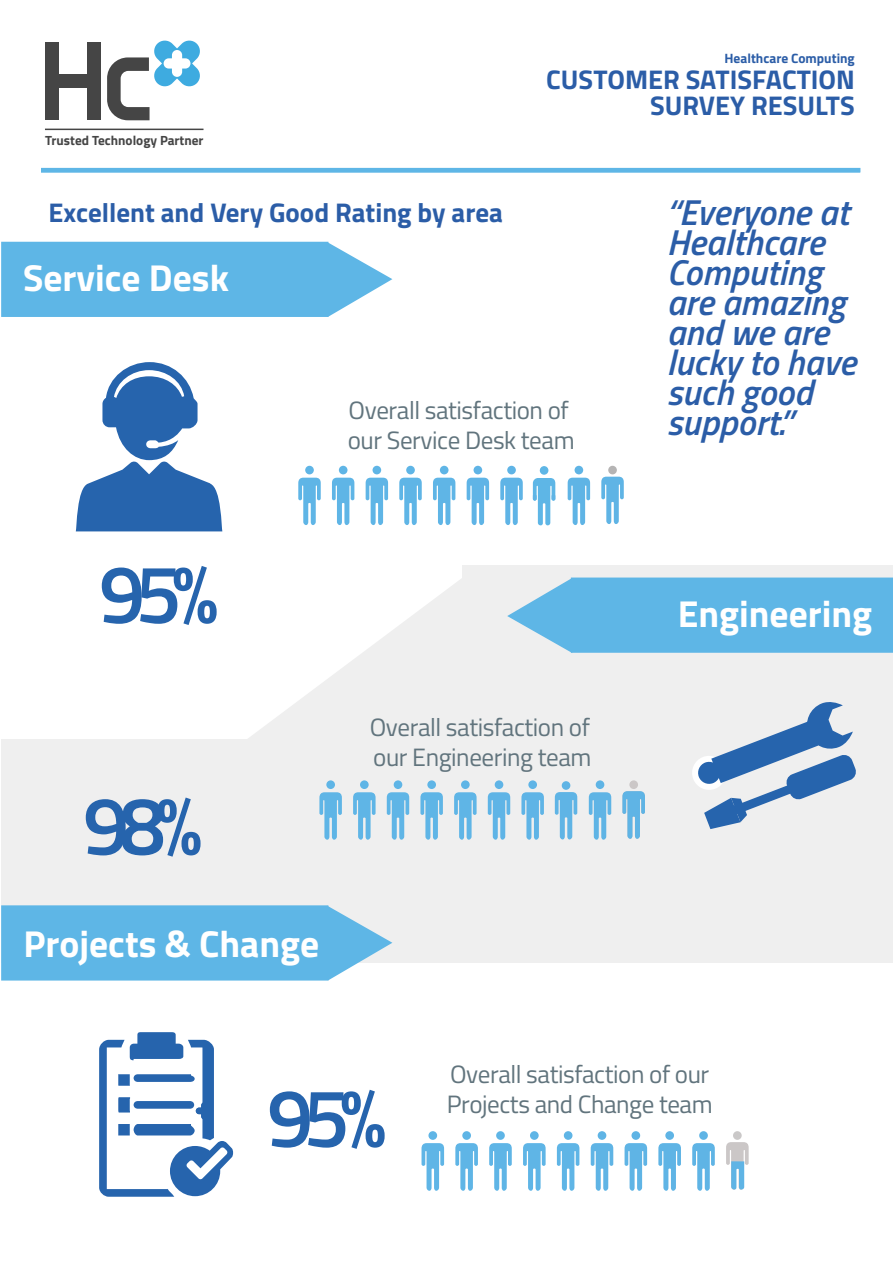
<style>
.page{position:relative;width:893px;height:1263px;background:#fff}
.page>*{position:absolute;margin:0;border:0;box-sizing:border-box;transform-origin:0 0}
.t1{font:600 82.5px "Titillium Web";color:#2664ad}
.t2{font:700 37.5px "Titillium Web";color:#fff}
.t3{font:italic 600 36px/30px "Titillium Web";color:#2b5da7}
.t4{font:700 27px/25.8px "Titillium Web";color:#2b5da7;text-align:right}
.t5{font:25.05px/30.2px "Titillium Web";letter-spacing:-.015em;color:#61747d}
.t6{font:700 13.5px "Titillium Web";color:#2b5da7}
.t7{font:700 13.35px "Titillium Web";color:#454545}
</style>
<div class="page">
<svg style="left:248px;top:578px;width:214px;height:161px"></svg>
<div style="left:462px;top:565px;width:431px;height:398px;background:#efefef"></div>
<div style="left:2px;top:739px;width:538px;height:224px;background:#efefef"></div>
<hr style="left:41px;top:168px;width:819px;height:4px;background:#5eb6e6">
<svg style="left:298px;top:478px;width:23px;height:47px"></svg>
<div style="left:305px;top:466px;width:9px;height:8px;background:#5fb5e6;border-radius:50%"></div>
<svg style="left:332px;top:478px;width:22px;height:47px"></svg>
<div style="left:339px;top:466px;width:8px;height:8px;background:#5fb5e6;border-radius:50%"></div>
<svg style="left:366px;top:478px;width:22px;height:47px"></svg>
<div style="left:373px;top:466px;width:8px;height:8px;background:#5fb5e6;border-radius:50%"></div>
<svg style="left:399px;top:478px;width:23px;height:47px"></svg>
<div style="left:406px;top:466px;width:9px;height:8px;background:#5fb5e6;border-radius:50%"></div>
<svg style="left:433px;top:478px;width:22px;height:47px"></svg>
<div style="left:440px;top:466px;width:8px;height:8px;background:#5fb5e6;border-radius:50%"></div>
<svg style="left:467px;top:478px;width:22px;height:47px"></svg>
<div style="left:474px;top:466px;width:8px;height:8px;background:#5fb4e6;border-radius:50%"></div>
<svg style="left:500px;top:478px;width:23px;height:47px"></svg>
<div style="left:507px;top:466px;width:9px;height:8px;background:#5fb4e6;border-radius:50%"></div>
<svg style="left:568px;top:478px;width:22px;height:47px"></svg>
<div style="left:575px;top:466px;width:8px;height:8px;background:#5fb4e5;border-radius:50%"></div>
<div style="left:608px;top:466px;width:9px;height:8px;background:#b5b4b4;border-radius:50%"></div>
<svg style="left:601px;top:477px;width:23px;height:47px"></svg>
<div style="left:2px;top:242px;width:326px;height:75px;background:#5eb6e6"></div>
<svg style="left:216px;top:242px;width:176px;height:75px"></svg>
<svg style="left:76px;top:362px;width:146px;height:169px"></svg>
<svg style="left:533px;top:466px;width:22px;height:59px"></svg>
<svg style="left:507px;top:577px;width:386px;height:76px"></svg>
<svg style="left:319px;top:792px;width:23px;height:48px"></svg>
<div style="left:326px;top:780px;width:9px;height:9px;background:#5fb5e6;border-radius:50%"></div>
<svg style="left:353px;top:792px;width:23px;height:48px"></svg>
<div style="left:360px;top:780px;width:9px;height:9px;background:#5fb5e6;border-radius:50%"></div>
<svg style="left:387px;top:792px;width:22px;height:48px"></svg>
<div style="left:394px;top:780px;width:8px;height:9px;background:#5fb5e6;border-radius:50%"></div>
<svg style="left:420px;top:792px;width:23px;height:48px"></svg>
<div style="left:427px;top:780px;width:9px;height:9px;background:#5fb5e6;border-radius:50%"></div>
<svg style="left:454px;top:792px;width:23px;height:48px"></svg>
<div style="left:461px;top:780px;width:9px;height:9px;background:#5fb5e6;border-radius:50%"></div>
<svg style="left:488px;top:792px;width:22px;height:48px"></svg>
<div style="left:495px;top:780px;width:8px;height:9px;background:#5fb4e6;border-radius:50%"></div>
<svg style="left:521px;top:792px;width:23px;height:48px"></svg>
<div style="left:528px;top:780px;width:9px;height:9px;background:#5fb4e6;border-radius:50%"></div>
<svg style="left:589px;top:792px;width:22px;height:48px"></svg>
<div style="left:596px;top:780px;width:8px;height:9px;background:#5fb4e5;border-radius:50%"></div>
<div style="left:629px;top:780px;width:9px;height:9px;background:#cbc7c7;border-radius:50%"></div>
<svg style="left:692px;top:702px;width:164px;height:127px"></svg>
<div style="left:2px;top:905px;width:326px;height:75px;background:#5eb6e6;border:3px solid #5eb6e6"></div>
<svg style="left:216px;top:906px;width:176px;height:74px"></svg>
<div style="left:562px;top:781px;width:8px;height:9px;background:#5fb4e5;border-radius:50%"></div>
<svg style="left:555px;top:792px;width:22px;height:47px"></svg>
<svg style="left:421px;top:1143px;width:23px;height:48px"></svg>
<div style="left:428px;top:1131px;width:9px;height:9px;background:#5fb5e6;border-radius:50%"></div>
<svg style="left:455px;top:1143px;width:23px;height:48px"></svg>
<div style="left:462px;top:1131px;width:9px;height:9px;background:#5fb5e6;border-radius:50%"></div>
<svg style="left:489px;top:1143px;width:23px;height:48px"></svg>
<div style="left:496px;top:1131px;width:9px;height:9px;background:#5fb5e6;border-radius:50%"></div>
<svg style="left:523px;top:1143px;width:23px;height:48px"></svg>
<div style="left:530px;top:1131px;width:9px;height:9px;background:#5fb5e6;border-radius:50%"></div>
<svg style="left:557px;top:1143px;width:22px;height:48px"></svg>
<div style="left:564px;top:1131px;width:8px;height:9px;background:#5fb5e6;border-radius:50%"></div>
<svg style="left:591px;top:1143px;width:22px;height:48px"></svg>
<div style="left:598px;top:1131px;width:8px;height:9px;background:#5fb4e5;border-radius:50%"></div>
<svg style="left:625px;top:1143px;width:22px;height:48px"></svg>
<div style="left:631px;top:1131px;width:9px;height:9px;background:#5fb4e5;border-radius:50%"></div>
<svg style="left:658px;top:1143px;width:23px;height:48px"></svg>
<div style="left:665px;top:1131px;width:9px;height:9px;background:#5fb4e5;border-radius:50%"></div>
<svg style="left:692px;top:1143px;width:23px;height:48px"></svg>
<div style="left:699px;top:1131px;width:9px;height:9px;background:#5fb4e5;border-radius:50%"></div>
<div style="left:733px;top:1131px;width:9px;height:9px;background:#cac8c8;border-radius:50%"></div>
<svg style="left:99px;top:1032px;width:134px;height:165px"></svg>
<svg style="left:622px;top:791px;width:23px;height:48px"></svg>
<svg style="left:726px;top:1142px;width:23px;height:48px"></svg>
<div style="left:87px;top:42px;width:14px;height:78px;background:#454545"></div>
<div style="left:46px;top:42px;width:13px;height:78px;background:#454545"></div>
<div style="left:49px;top:74px;width:41px;height:14px;background:#454545"></div>
<svg style="left:107px;top:40px;width:93px;height:80px"></svg>
<hr style="left:45px;top:129px;width:158px;height:1px;background:#454545">
<p class="t7" style="left:45px;top:130px;width:160px">Trusted Technology Partner</p>
<p class="t6" style="left:724px;top:48px;width:132px">Healthcare Computing</p>
<p class="t4" style="left:546px;top:65px;width:310px">CUSTOMER SATISFACTION<br>SURVEY RESULTS</p>
<p class="t4" style="left:49px;top:198px;width:456px">Excellent and Very Good Rating by area</p>
<h2 class="t2" style="left:23px;top:250px;width:207px">Service Desk</h2>
<p class="t5" style="left:348px;top:394px;width:228px">Overall satisfaction of our Service Desk team</p>
<h1 class="t1" style="left:99px;top:532px;width:121px">95%</h1>
<h1 class="t1" style="left:83px;top:764px;width:121px">98%</h1>
<h2 class="t2" style="left:23px;top:915px;width:297px">Projects &amp; Change</h2>
<p class="t5" style="left:370px;top:711px;width:223px">Overall satisfaction of our Engineering team</p>
<h3 class="t3" style="left:667px;top:195px;width:191px">“Everyone at<br>Healthcare<br>Computing are amazing and we are lucky to have such good support.”</h3>
<h2 class="t2" style="left:678px;top:585px;width:196px">Engineering</h2>
<h1 class="t1" style="left:267px;top:1056px;width:121px">95%</h1>
<p class="t5" style="left:447px;top:1058px;width:268px">Overall satisfaction of our<br>Projects and Change team</p>
</div>
